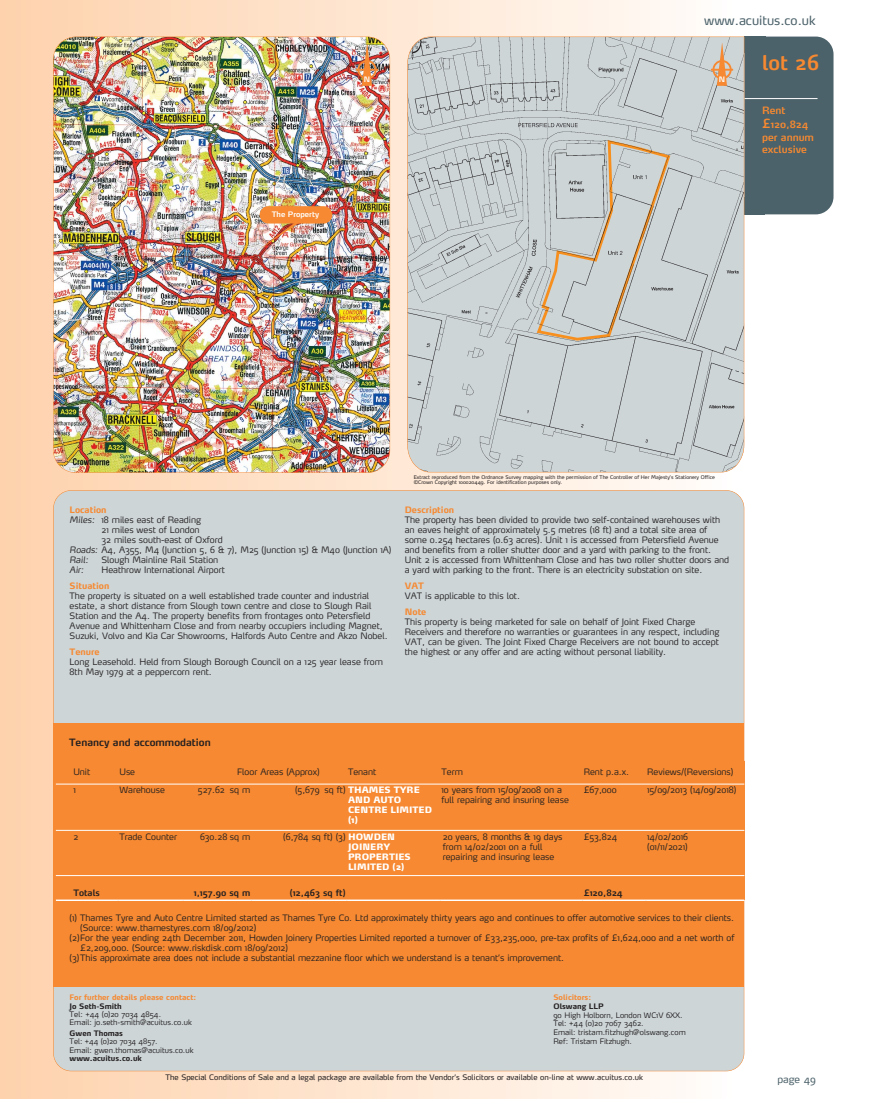
<style>
.page{position:relative;width:869px;height:1099px;background:#fff}
.page>*{position:absolute;margin:0;border:0;box-sizing:border-box;transform-origin:0 0}
.t1{font:600 20px "Max";color:#f68931}
.t2{font:12.5px "Max";color:#4c626a}
.t3{font:600 10px/13.5px "Max";color:#f68931}
.t4{font:600 10px "Max";color:#231f20}
.t5{font:10px "Max";color:#4c626a}
.t6{font:300 8.75px/10px "Max";color:#231f20}
.t7{font:900 8.75px/10px "Max";color:#fff}
.t8{font:700 8.75px "Max";color:#f68931}
.t9{font:600 8.75px "Max";color:#231f20}
.t10{font:italic 300 8.75px "Max";color:#231f20}
.t11{font:300 7.5px/8.8px "Max";color:#231f20}
.t12{font:7.5px "Max";color:#231f20}
.t13{font:700 7.5px "Max";color:#231f20}
.t14{font:700 7.5px "Max";color:#f68931}
.t15{font:600 7.5px "Max";color:#fff}
.t16{font:600 7.38px "Max";color:#fff}
.t17{font:5px/5.6px "Max";color:#231f20}
.s1{font-size:12.5px}
.s2{font-style:italic}
.s3{font-weight:300;color:#231f20}
</style>
<div class="page">
<div style="left:0;top:1px;width:735px;height:1097px;background:linear-gradient(to right,#fed1ab,#fffbf8)"></div>
<div style="left:744px;top:37px;width:89px;height:177px;background:#4c626a;border-radius:18px"></div>
<div style="left:744px;top:37px;width:21px;height:16px;background:#4c626a"></div>
<div style="left:53px;top:490px;width:690px;height:581px;background:#cdd5d7;border-radius:18px"></div>
<hr style="left:744px;top:98px;width:73px;height:1px;background:#fff">
<div style="left:53px;top:723px;width:691px;height:263px;background:#f68931"></div>
<div style="left:744px;top:197px;width:20px;height:17px;background:#4c626a"></div>
<svg style="left:407px;top:37px;width:337px;height:435px;background:#c8cece"></svg>
<img style="left:53px;top:37px;width:337px;height:435px;border-radius:23px">
<hr style="left:356px;top:69px;width:22px;height:2px;background:#f68931">
<svg style="left:357px;top:43px;width:19px;height:43px"></svg>
<hr style="left:710px;top:69px;width:22px;height:2px;background:#f68931">
<svg style="left:712px;top:43px;width:19px;height:43px"></svg>
<hr style="left:56px;top:783px;width:688px;height:1px;background:#fff">
<hr style="left:56px;top:830px;width:688px;height:1px;background:#fff">
<hr style="left:56px;top:875px;width:688px;height:1px;background:#fff">
<hr style="left:56px;top:899px;width:688px;height:1px;background:#fff">
<div style="left:259px;top:206px;width:73px;height:17px;background:#f68931;border-radius:9px"></div>
<svg style="left:256px;top:223px;width:43px;height:29px"></svg>
<h2 class="t2" style="left:703px;top:15px;width:113px">www.acuitus.co.uk</h2>
<p class="t15" style="left:271px;top:211px;width:49px">The Property</p>
<p class="t16" style="left:363px;top:76px;width:8px">N</p>
<p class="t16" style="left:718px;top:76px;width:8px">N</p>
<h1 class="t1" style="left:761px;top:53px;width:59px">lot 26</h1>
<p class="t3" style="left:761px;top:104px;width:53px">Rent <span class="s1">£</span>120,824 per annum</p>
<p class="t3" style="left:761px;top:143px;width:46px">exclusive</p>
<p class="t8" style="left:70px;top:505px;width:38px">Location</p>
<p class="t6" style="left:70px;top:515px;width:133px"><span class="s2">Miles:</span> 18 miles east of Reading</p>
<p class="t6" style="left:101px;top:525px;width:99px">21 miles west of London</p>
<p class="t6" style="left:101px;top:535px;width:123px">32 miles south-east of Oxford</p>
<p class="t6" style="left:70px;top:545px;width:323px"><span class="s2">Roads:</span> A4, A355, M4 (Junction 5, 6 &amp; 7), M25 (Junction 15) &amp; M40 (Junction 1A)</p>
<p class="t10" style="left:70px;top:555px;width:20px">Rail:</p>
<p class="t6" style="left:101px;top:555px;width:118px">Slough Mainline Rail Station</p>
<p class="t10" style="left:70px;top:565px;width:16px">Air:</p>
<p class="t6" style="left:101px;top:565px;width:125px">Heathrow International Airport</p>
<p class="t8" style="left:70px;top:581px;width:41px">Situation</p>
<p class="t6" style="left:70px;top:591px;width:319px">The property is situated on a well established trade counter and industrial estate, a short distance from Slough town centre and close to Slough Rail Station and the A4. The property benefits from frontages onto Petersfield Avenue and Whittenham Close and from nearby occupiers including Magnet, Suzuki, Volvo and Kia Car Showrooms, Halfords Auto Centre and Akzo Nobel.</p>
<p class="t8" style="left:70px;top:647px;width:31px">Tenure</p>
<p class="t6" style="left:70px;top:657px;width:315px">Long Leasehold. Held from Slough Borough Council on a 125 year lease from<br>8th May 1979 at a peppercorn rent.</p>
<p class="t17" style="left:413px;top:474px;width:302px">Extract reproduced from the Ordnance Survey mapping with the permission of The Controller of Her Majesty’s Stationery Office ©Crown Copyright 100020449. For identification purposes only.</p>
<p class="t8" style="left:404px;top:505px;width:51px">Description</p>
<p class="t6" style="left:404px;top:515px;width:326px">The property has been divided to provide two self-contained warehouses with an eaves height of approximately 5.5 metres (18 ft) and a total site area of some 0.254 hectares (0.63 acres). Unit 1 is accessed from Petersfield Avenue and benefits from a roller shutter door and a yard with parking to the front.<br>Unit 2 is accessed from Whittenham Close and has two roller shutter doors and a yard with parking to the front. There is an electricity substation on site.</p>
<p class="t8" style="left:404px;top:581px;width:21px">VAT</p>
<p class="t6" style="left:404px;top:591px;width:117px">VAT is applicable to this lot.</p>
<p class="t8" style="left:404px;top:607px;width:23px">Note</p>
<p class="t6" style="left:404px;top:617px;width:316px">This property is being marketed for sale on behalf of Joint Fixed Charge Receivers and therefore no warranties or guarantees in any respect, including VAT, can be given. The Joint Fixed Charge Receivers are not bound to accept the highest or any offer and are acting without personal liability.</p>
<p class="t4" style="left:69px;top:737px;width:143px">Tenancy and accommodation</p>
<p class="t6" style="left:73px;top:767px;width:18px">Unit</p>
<p class="t6" style="left:119px;top:767px;width:17px">Use</p>
<p class="t6" style="left:237px;top:767px;width:84px">Floor Areas (Approx)</p>
<p class="t6" style="left:348px;top:767px;width:30px">Tenant</p>
<p class="t6" style="left:441px;top:767px;width:23px">Term</p>
<p class="t6" style="left:583px;top:767px;width:47px">Rent p.a.x.</p>
<p class="t6" style="left:646px;top:767px;width:88px">Reviews/(Reversions)</p>
<p class="t6" style="left:73px;top:785px;width:4px">1</p>
<p class="t6" style="left:119px;top:785px;width:47px">Warehouse</p>
<p class="t6" style="left:198px;top:785px;width:54px">527.62 sq m</p>
<p class="t7" style="left:348px;top:785px;width:86px;text-indent:-53px"><span class="s3">(5,679 sq ft)</span> THAMES TYRE<br>AND AUTO<br>CENTRE LIMITED (1)</p>
<p class="t6" style="left:441px;top:785px;width:129px">10 years from 15/09/2008 on a full repairing and insuring lease</p>
<p class="t6" style="left:583px;top:785px;width:34px">£67,000</p>
<p class="t6" style="left:646px;top:785px;width:91px">15/09/2013 (14/09/2018)</p>
<p class="t6" style="left:73px;top:832px;width:6px">2</p>
<p class="t6" style="left:119px;top:832px;width:59px">Trade Counter</p>
<p class="t6" style="left:200px;top:832px;width:52px">630.28 sq m</p>
<p class="t7" style="left:348px;top:832px;width:64px;text-indent:-65px"><span class="s3">(6,784 sq ft) (3)</span> HOWDEN<br>JOINERY<br>PROPERTIES<br>LIMITED (2)</p>
<p class="t6" style="left:442px;top:832px;width:121px">20 years, 8 months &amp; 19 days from 14/02/2001 on a full repairing and insuring lease</p>
<p class="t6" style="left:583px;top:832px;width:35px">£53,824</p>
<p class="t6" style="left:646px;top:832px;width:43px">14/02/2016 (01/11/2021)</p>
<p class="t9" style="left:73px;top:889px;width:28px">Totals</p>
<p class="t9" style="left:194px;top:889px;width:58px">1,157.90 sq m</p>
<p class="t9" style="left:290px;top:889px;width:57px">(12,463 sq ft)</p>
<p class="t9" style="left:583px;top:889px;width:41px">£120,824</p>
<p class="t6" style="left:70px;top:913px;width:665px">(1) Thames Tyre and Auto Centre Limited started as Thames Tyre Co. Ltd approximately thirty years ago and continues to offer automotive services to their clients.</p>
<p class="t6" style="left:80px;top:923px;width:177px">(Source: www.thamestyres.com 18/09/2012)</p>
<p class="t6" style="left:70px;top:933px;width:666px">(2)For the year ending 24th December 2011, Howden Joinery Properties Limited reported a turnover of £33,235,000, pre-tax profits of £1,624,000 and a net worth of</p>
<p class="t6" style="left:80px;top:943px;width:209px">£2,209,000. (Source: www.riskdisk.com 18/09/2012)</p>
<p class="t6" style="left:70px;top:953px;width:495px">(3)This approximate area does not include a substantial mezzanine floor which we understand is a tenant’s improvement.</p>
<p class="t14" style="left:70px;top:993px;width:128px">For further details please contact:</p>
<p class="t13" style="left:70px;top:1002px;width:54px">Jo Seth-Smith</p>
<p class="t11" style="left:70px;top:1010px;width:124px">Tel: +44 (0)20 7034 4854.<br>Email: jo.seth-smith@acuitus.co.uk</p>
<p class="t13" style="left:70px;top:1029px;width:55px">Gwen Thomas</p>
<p class="t11" style="left:70px;top:1037px;width:125px">Tel: +44 (0)20 7034 4857.<br>Email: gwen.thomas@acuitus.co.uk</p>
<p class="t13" style="left:70px;top:1054px;width:74px">www.acuitus.co.uk</p>
<p class="t14" style="left:553px;top:993px;width:39px">Solicitors:</p>
<p class="t13" style="left:553px;top:1002px;width:52px">Olswang LLP</p>
<p class="t11" style="left:553px;top:1010px;width:134px">90 High Holborn, London WC1V 6XX.<br>Tel: +44 (0)20 7067 3462.<br>Email: tristam.fitzhugh@olswang.com<br>Ref: Tristam Fitzhugh.</p>
<p class="t12" style="left:165px;top:1074px;width:479px">The Special Conditions of Sale and a legal package are available from the Vendor’s Solicitors or available on-line at www.acuitus.co.uk</p>
<p class="t5" style="left:777px;top:1074px;width:40px">page 49</p>
</div>
